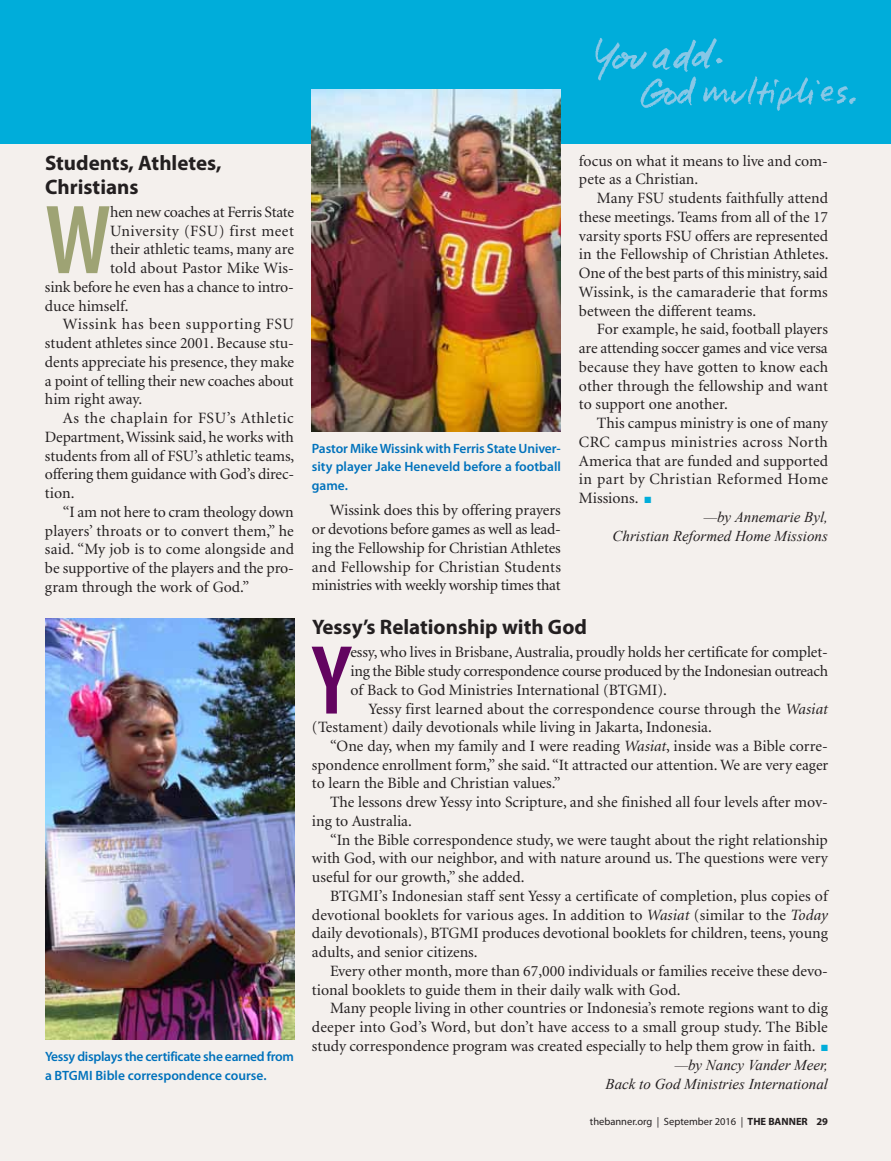
<style>
.page{position:relative;width:891px;height:1161px;background:#fff}
.page>*{position:absolute;margin:0;border:0;box-sizing:border-box;transform-origin:0 0}
.t1{font:600 condensed 99.15px "Myriad Pro";color:#9ea374}
.t2{font:600 condensed 99.15px "Myriad Pro";color:#630460}
.t3{font:700 21px/24px "Myriad Pro";color:#231f20}
.t4{font:15.75px/18.8px "Minion";color:#231f20;text-align:justify}
.t5{font:15.75px "Minion";letter-spacing:.035em;color:#231f20}
.t6{font:15.75px "Minion";letter-spacing:-.02em;color:#231f20}
.t7{font:15.75px "Minion";letter-spacing:.03em;color:#231f20}
.t8{font:italic 15px/18.8px "Times New Roman";color:#231f20;text-align:right}
.t9{font:600 13.5px/18.8px "Myriad Pro";letter-spacing:-.01em;color:#0072bc;text-align:justify}
.t10{font:10.5px "Myriad";color:#231f20}
.s1{color:#00adda}
.s2{font-style:italic}
.s3{font-weight:700}
</style>
<div class="page">
<div style="left:0;top:0;width:891px;height:144px;background:#00adda"></div>
<img style="left:595px;top:38px;width:261px;height:73px">
<div style="left:0;top:144px;width:891px;height:1017px;background:#f4f0ed"></div>
<img style="left:312px;top:90px;width:249px;height:342px">
<img style="left:45px;top:618px;width:249px;height:422px">
<h2 class="t3" style="left:45px;top:151px;width:178px">Students, Athletes,<br>Christians</h2>
<h1 class="t1" style="left:45px;top:186px;width:68px">W</h1>
<p class="t6" style="left:110px;top:204px;width:185px">hen new coaches at Ferris State</p>
<p class="t7" style="left:110px;top:223px;width:185px">University (FSU) first meet</p>
<p class="t4" style="left:110px;top:241px;width:185px">their athletic teams, many are</p>
<p class="t4" style="left:110px;top:259px;width:185px">told about Pastor Mike Wis-</p>
<p class="t4" style="left:45px;top:278px;width:251px">sink before he even has a chance to intro-</p>
<p class="t4" style="left:45px;top:297px;width:85px">duce himself.</p>
<p class="t5" style="left:63px;top:317px;width:233px">Wissink has been supporting FSU</p>
<p class="t4" style="left:45px;top:334px;width:251px">student athletes since 2001. Because stu-</p>
<p class="t4" style="left:45px;top:353px;width:251px">dents appreciate his presence, they make</p>
<p class="t4" style="left:45px;top:372px;width:250px">a point of telling their new coaches about</p>
<p class="t4" style="left:45px;top:391px;width:99px">him right away.</p>
<p class="t5" style="left:63px;top:410px;width:232px">As the chaplain for FSU’s Athletic</p>
<p class="t4" style="left:45px;top:428px;width:251px">Department, Wissink said, he works with</p>
<p class="t4" style="left:45px;top:447px;width:251px">students from all of FSU’s athletic teams,</p>
<p class="t4" style="left:45px;top:465px;width:251px">offering them guidance with God’s direc-</p>
<p class="t4" style="left:45px;top:484px;width:31px">tion.</p>
<p class="t4" style="left:63px;top:503px;width:232px">“I am not here to cram theology down</p>
<p class="t4" style="left:45px;top:522px;width:250px">players’ throats or to convert them,” he</p>
<p class="t4" style="left:45px;top:540px;width:251px">said. “My job is to come alongside and</p>
<p class="t4" style="left:45px;top:559px;width:251px">be supportive of the players and the pro-</p>
<p class="t4" style="left:45px;top:578px;width:206px">gram through the work of God.”</p>
<p class="t9" style="left:45px;top:1048px;width:251px">Yessy displays the certificate she earned from a BTGMI Bible correspondence course.</p>
<p class="t9" style="left:312px;top:439px;width:251px">Pastor Mike Wissink with Ferris State Univer&shy;sity player Jake Heneveld before a football game.</p>
<p class="t4" style="left:312px;top:502px;width:251px;text-indent:18px">Wissink does this by offering prayers or devotions before games as well as lead&shy;ing the Fellowship for Christian Athletes and Fellowship for Christian Students ministries with weekly worship times that</p>
<p class="t4" style="left:579px;top:152px;width:250px">focus on what it means to live and com&shy;pete as a Christian.</p>
<p class="t4" style="left:579px;top:189px;width:251px;text-indent:18px">Many FSU students faithfully attend these meetings. Teams from all of the 17 varsity sports FSU offers are represented in the Fellowship of Christian Athletes.<br>One of the best parts of this ministry, said Wissink, is the camaraderie that forms between the different teams.</p>
<p class="t4" style="left:579px;top:321px;width:251px;text-indent:18px">For example, he said, football players are attending soccer games and vice versa because they have gotten to know each other through the fellowship and want to support one another.</p>
<p class="t4" style="left:579px;top:414px;width:251px;text-indent:18px">This campus ministry is one of many CRC campus ministries across North America that are funded and supported in part by Christian Reformed Home Missions. <span class="s1">■</span></p>
<p class="t8" style="left:613px;top:507px;width:217px">—by Annemarie Byl,<br>Christian Reformed Home Missions</p>
<h2 class="t3" style="left:312px;top:615px;width:277px">Yessy’s Relationship with God</h2>
<h1 class="t2" style="left:312px;top:626px;width:41px">Y</h1>
<p class="t4" style="left:350px;top:643px;width:479px">essy, who lives in Brisbane, Australia, proudly holds her certificate for complet&shy;ing the Bible study correspondence course produced by the Indonesian outreach of Back to God Ministries International (BTGMI).</p>
<p class="t4" style="left:312px;top:700px;width:517px;text-indent:56px">Yessy first learned about the correspondence course through the <span class="s2">Wasiat </span>(Testament) daily devotionals while living in Jakarta, Indonesia.</p>
<p class="t4" style="left:312px;top:737px;width:518px;text-indent:18px">“One day, when my family and I were reading <span class="s2">Wasiat</span>, inside was a Bible corre&shy;spondence enrollment form,” she said. “It attracted our attention. We are very eager to learn the Bible and Christian values.”</p>
<p class="t4" style="left:312px;top:793px;width:517px;text-indent:18px">The lessons drew Yessy into Scripture, and she finished all four levels after mov&shy;ing to Australia.</p>
<p class="t4" style="left:312px;top:831px;width:517px;text-indent:18px">“In the Bible correspondence study, we were taught about the right relationship with God, with our neighbor, and with nature around us. The questions were very useful for our growth,” she added.</p>
<p class="t4" style="left:312px;top:887px;width:518px;text-indent:18px">BTGMI’s Indonesian staff sent Yessy a certificate of completion, plus copies of devotional booklets for various ages. In addition to <span class="s2">Wasiat</span> (similar to the <span class="s2">Today </span>daily devotionals), BTGMI produces devotional booklets for children, teens, young adults, and senior citizens.</p>
<p class="t4" style="left:312px;top:962px;width:518px;text-indent:18px">Every other month, more than 67,000 individuals or families receive these devo&shy;tional booklets to guide them in their daily walk with God.</p>
<p class="t4" style="left:312px;top:1000px;width:517px;text-indent:18px">Many people living in other countries or Indonesia’s remote regions want to dig deeper into God’s Word, but don’t have access to a small group study. The Bible study correspondence program was created especially to help them grow in faith. <span class="s1">■</span></p>
<p class="t8" style="left:606px;top:1055px;width:224px">—by Nancy Vander Meer,<br>Back to God Ministries International</p>
<p class="t10" style="left:590px;top:1116px;width:240px">thebanner.org | September 2016 | <span class="s3">THE BANNER 29</span></p>
</div>
